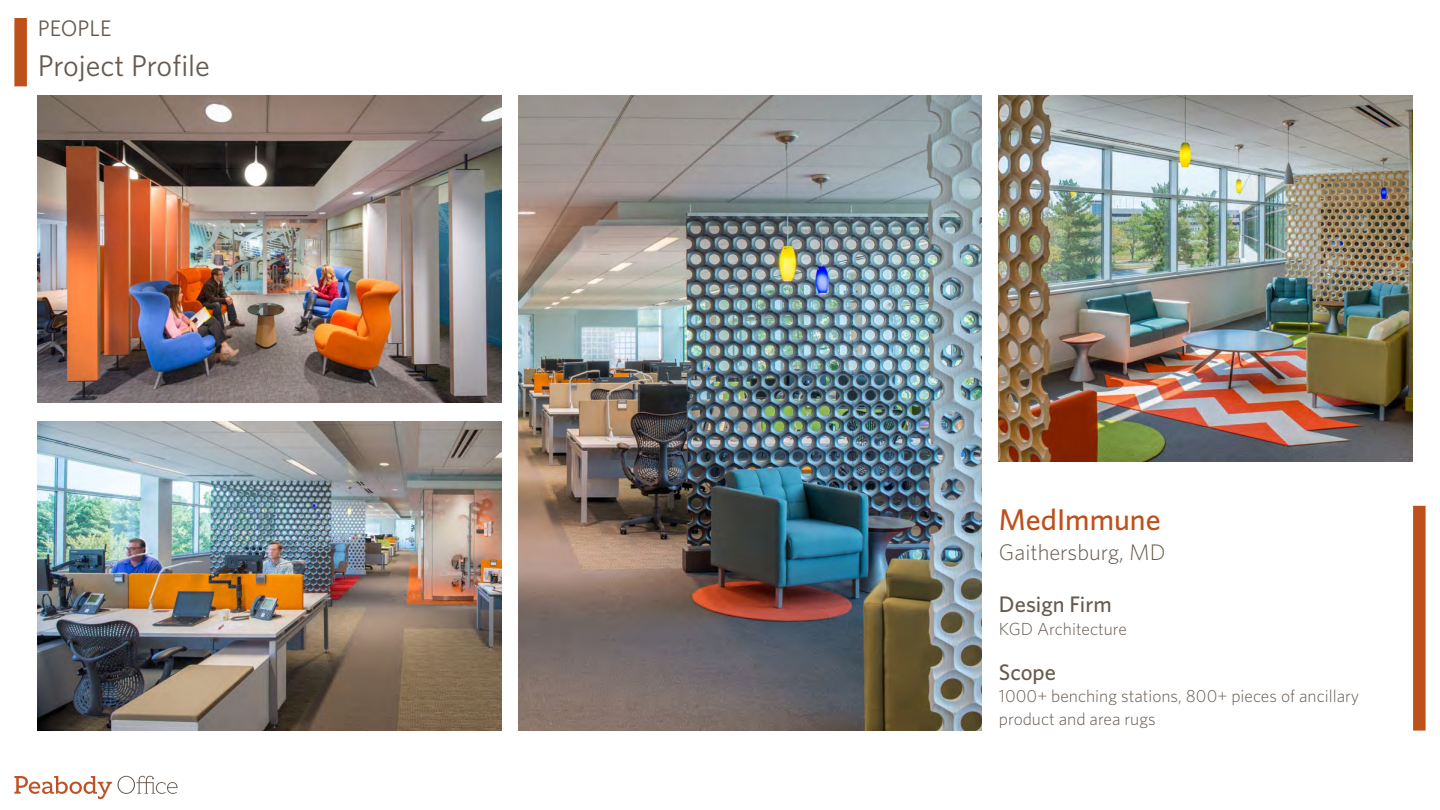
<style>
.page{position:relative;width:1440px;height:810px;background:#fff}
.page>*{position:absolute;margin:0;border:0;box-sizing:border-box;transform-origin:0 0}
.t1{font:30px "Whitney";letter-spacing:-.01em;color:#665a50}
.t2{font:500 30px "Whitney";color:#be5019}
.t3{font:300 22.5px "Whitney";color:#665a50}
.t4{font:500 22.5px "Whitney";color:#665a50}
.t5{font:22.5px "Whitney";color:#665a50}
.t6{font:300 17.5px/22.5px "Whitney";color:#665a50}
</style>
<div class="page">
<svg style="left:14px;top:776px;width:98px;height:23px"></svg>
<svg style="left:118px;top:776px;width:60px;height:18px"></svg>
<div style="left:14px;top:18px;width:13px;height:68px;background:#be5019"></div>
<img style="left:38px;top:95px;width:463px;height:308px">
<img style="left:38px;top:421px;width:463px;height:310px">
<img style="left:518px;top:95px;width:464px;height:636px">
<img style="left:999px;top:95px;width:413px;height:366px">
<div style="left:1413px;top:506px;width:13px;height:225px;background:#be5019"></div>
<p class="t5" style="left:38px;top:14px;width:75px">people</p>
<h1 class="t1" style="left:38px;top:47px;width:174px">Project Profile</h1>
<h1 class="t2" style="left:999px;top:501px;width:163px">MedImmune</h1>
<p class="t3" style="left:999px;top:538px;width:168px">Gaithersburg, MD</p>
<p class="t4" style="left:999px;top:591px;width:114px">Design Firm</p>
<p class="t6" style="left:999px;top:617px;width:129px">KGD Architecture</p>
<p class="t4" style="left:999px;top:658px;width:59px">Scope</p>
<p class="t6" style="left:999px;top:685px;width:362px">1000+ benching stations, 800+ pieces of ancillary product and area rugs</p>
</div>
